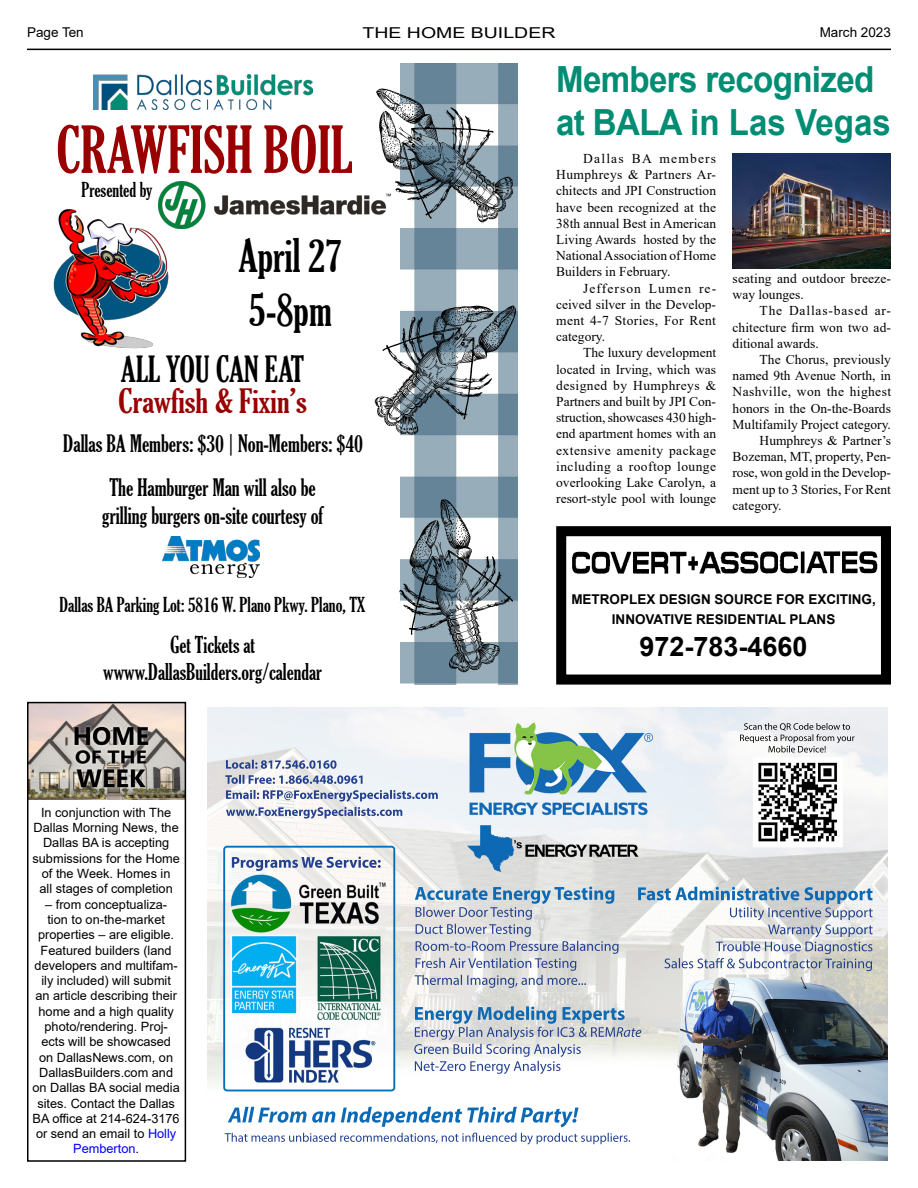
<style>
.page{position:relative;width:918px;height:1188px;background:#fff}
.page>*{position:absolute;margin:0;border:0;box-sizing:border-box;transform-origin:0 0}
.t1{font:extra-condensed 62.7px "Gloucester";color:#900}
.t2{font:extra-condensed 44.55px/53.4px "Gloucester";color:#000}
.t3{font:700 36px/43.2px "Arial";letter-spacing:-.02em;color:#018d73;scale:.92 1}
.t4{font:extra-condensed 34.65px "Gloucester";color:#000}
.t5{font:extra-condensed 32.25px "Gloucester";color:#900;scale:1.15 1}
.t6{font:700 27px "Arial";color:#000}
.t7{font:extra-condensed 23.1px/27.8px "Gloucester";color:#000;text-align:center}
.t8{font:extra-condensed 22.35px/26.7px "Gloucester";color:#000;text-align:center}
.t9{font:extra-condensed 19.8px "Gloucester";color:#000}
.t10{font:15px "Arial";color:#000;scale:1.3 1}
.t11{font:13.5px/16.2px "Times New Roman";color:#000;text-align:justify}
.t12{font:700 13.5px/19.8px "Arial";color:#000;text-align:center}
.t13{font:13.5px "Times New Roman";letter-spacing:.03em;color:#000}
.t14{font:13.5px "Arial";color:#000}
.t15{font:12.75px/15.3px "Arial";color:#000;text-align:center}
.s1{color:#00f}
</style>
<div class="page">
<hr style="left:27px;top:49px;width:864px;height:1px;background:#000">
<img style="left:207px;top:707px;width:680px;height:454px">
<img style="left:223px;top:846px;width:172px;height:245px">
<img style="left:225px;top:848px;width:168px;height:242px">
<img style="left:30px;top:705px;width:153px;height:95px">
<div style="left:27px;top:702px;width:159px;height:460px;border:2px solid #000"></div>
<img style="left:401px;top:63px;width:117px;height:622px">
<img style="left:53px;top:209px;width:116px;height:140px">
<img style="left:163px;top:536px;width:97px;height:42px">
<svg style="left:399px;top:499px;width:114px;height:173px"></svg>
<img style="left:93px;top:75px;width:219px;height:34px">
<img style="left:158px;top:181px;width:218px;height:47px">
<svg style="left:375px;top:305px;width:141px;height:130px"></svg>
<svg style="left:376px;top:89px;width:137px;height:133px"></svg>
<img style="left:572px;top:551px;width:305px;height:23px">
<div style="left:556px;top:526px;width:335px;height:159px;border:10px solid #000"></div>
<img style="left:733px;top:154px;width:158px;height:114px">
<p class="t14" style="left:27px;top:22px;width:58px">Page Ten</p>
<p class="t10" style="left:363px;top:22px;width:150px">THE HOME BUILDER</p>
<p class="t14" style="left:820px;top:23px;width:73px">March 2023</p>
<h1 class="t1" style="left:56px;top:114px;width:298px">CRAWFISH BOIL</h1>
<h3 class="t9" style="left:81px;top:178px;width:73px">Presented by</h3>
<h2 class="t2" style="left:238px;top:229px;width:106px">April 27<br>5-8pm</h2>
<h3 class="t4" style="left:121px;top:350px;width:185px">ALL YOU CAN EAT</h3>
<h3 class="t5" style="left:118px;top:383px;width:165px">Crawfish &amp; Fixin’s</h3>
<h3 class="t7" style="left:63px;top:429px;width:301px">Dallas BA Members: $30 | Non-Members: $40</h3>
<h3 class="t7" style="left:102px;top:474px;width:223px">The Hamburger Man will also be grilling burgers on-site courtesy of</h3>
<h3 class="t9" style="left:60px;top:593px;width:308px">Dallas BA Parking Lot: 5816 W. Plano Pkwy. Plano, TX</h3>
<h3 class="t8" style="left:103px;top:632px;width:220px">Get Tickets at wwww.DallasBuilders.org/calendar</h3>
<p class="t15" style="left:33px;top:805px;width:149px">In conjunction with The<br>Dallas Morning News, the<br>Dallas BA is accepting submissions for the Home of the Week. Homes in<br>all stages of completion</p>
<p class="t15" style="left:32px;top:896px;width:149px">– from conceptualiza-<br>tion to on-the-market properties – are eligible.<br>Featured builders (land developers and multifam&shy;ily included) will submit<br>an article describing their home and a high quality photo/rendering. Proj&shy;ects will be showcased<br>on DallasNews.com, on<br>DallasBuilders.com and on Dallas BA social media sites. Contact the Dallas<br>BA office at 214-624-3176 or send an email to <span class="s1">Holly<br>Pemberton</span>.</p>
<h3 class="t3" style="left:556px;top:58px;width:365px">Members recognized at BALA in Las Vegas</h3>
<p class="t11" style="left:556px;top:150px;width:162px;text-indent:27px">Dallas BA members Humphreys &amp; Partners Ar&shy;chitects and JPI Construction have been recognized at the 38th annual Best in American Living Awards hosted by the National Association of Home Builders in February.</p>
<p class="t11" style="left:556px;top:279px;width:161px;text-indent:27px">Jefferson Lumen re&shy;ceived silver in the Develop&shy;ment 4-7 Stories, For Rent category.</p>
<p class="t11" style="left:556px;top:344px;width:162px;text-indent:27px">The luxury development located in Irving, which was designed by Humphreys &amp; Partners and built by JPI Con&shy;struction, showcases 430 high&shy;end apartment homes with an extensive amenity package including a rooftop lounge overlooking Lake Carolyn, a resort-style pool with lounge</p>
<p class="t11" style="left:733px;top:270px;width:160px">seating and outdoor breeze&shy;way lounges.</p>
<p class="t11" style="left:733px;top:302px;width:160px;text-indent:27px">The Dallas-based ar&shy;chitecture firm won two ad&shy;ditional awards.</p>
<p class="t11" style="left:760px;top:351px;width:133px">The Chorus, previously</p>
<p class="t11" style="left:733px;top:367px;width:160px">named 9th Avenue North, in</p>
<p class="t13" style="left:733px;top:382px;width:160px">Nashville, won the highest</p>
<p class="t11" style="left:733px;top:399px;width:160px">honors in the On-the-Boards</p>
<p class="t11" style="left:733px;top:416px;width:160px">Multifamily Project category.</p>
<p class="t11" style="left:760px;top:432px;width:133px">Humphreys &amp; Partner’s</p>
<p class="t11" style="left:733px;top:448px;width:160px">Bozeman, MT, property, Pen-</p>
<p class="t11" style="left:733px;top:464px;width:160px">rose, won gold in the Develop-</p>
<p class="t11" style="left:733px;top:480px;width:160px">ment up to 3 Stories, For Rent</p>
<p class="t11" style="left:733px;top:497px;width:50px">category.</p>
<p class="t12" style="left:571px;top:589px;width:306px">METROPLEX DESIGN SOURCE FOR EXCITING,<br>INNOVATIVE RESIDENTIAL PLANS</p>
<h3 class="t6" style="left:640px;top:628px;width:170px">972-783-4660</h3>
</div>
